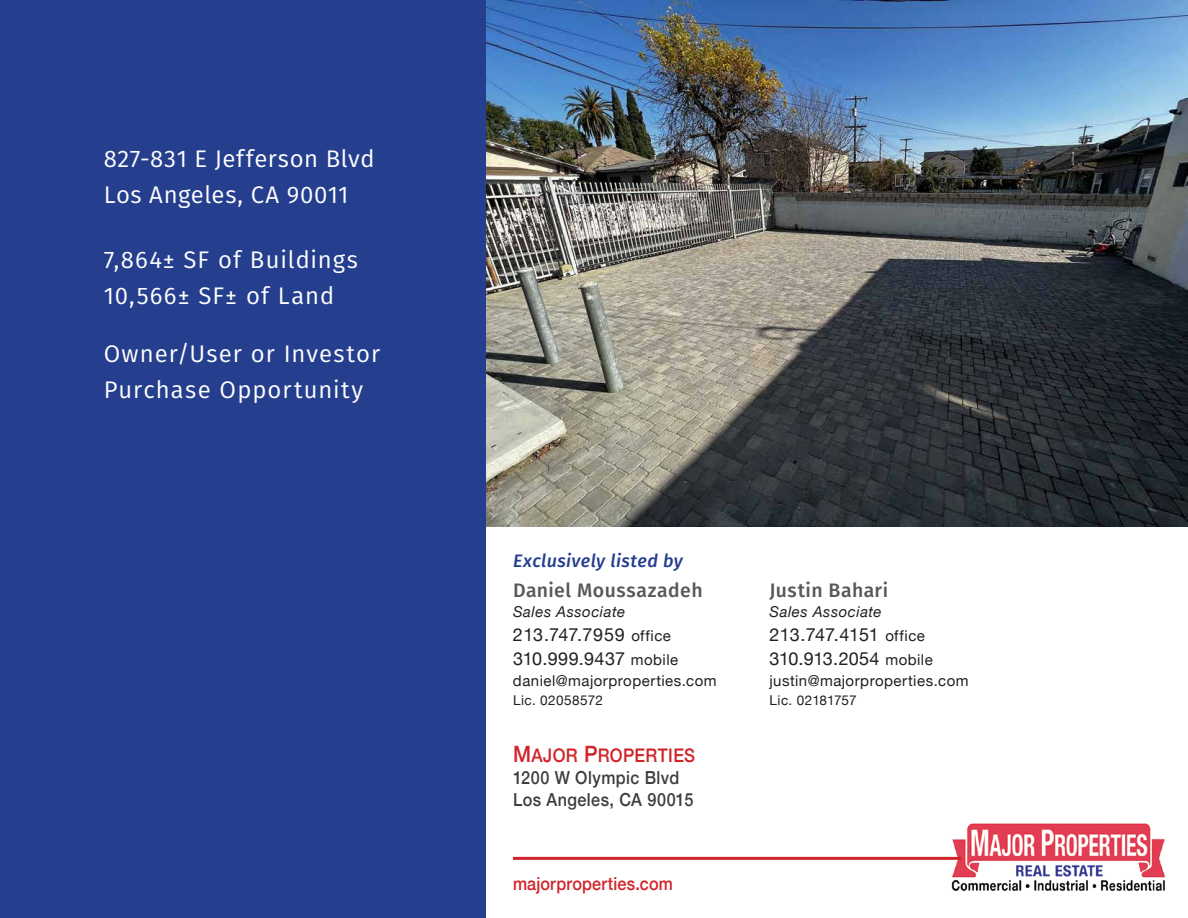
<style>
.page{position:relative;width:1188px;height:918px;background:#fff}
.page>*{position:absolute;margin:0;border:0;box-sizing:border-box;transform-origin:0 0}
.t1{font:24px/36px "Fira Sans";letter-spacing:.04em;color:#fff}
.t2{font:500 19.5px "Fira Sans";letter-spacing:.025em;color:#57585a}
.t3{font:500 18.75px "Helvetica Neue";letter-spacing:.025em;color:#d1232a;scale:.9 1}
.t4{font:18px "Helvetica Neue";letter-spacing:-.005em;color:#231f20}
.t5{font:500 18px/21.6px "Helvetica Neue";letter-spacing:.025em;color:#3e3e3f;scale:.9 1}
.t6{font:500 18px "Helvetica Neue";letter-spacing:.01em;color:#d1232a;scale:.9 1}
.t7{font:italic 500 18px "Fira Sans";letter-spacing:.025em;color:#253f8e}
.t8{font:18px "Helvetica Neue";letter-spacing:.02em;color:#231f20}
.t9{font:18px "Helvetica Neue";letter-spacing:.025em;color:#231f20}
.t10{font:15px "Helvetica Neue";letter-spacing:.03em;color:#231f20}
.t11{font:italic 15px "Helvetica Neue";letter-spacing:.035em;color:#231f20}
.t12{font:13.5px "Helvetica Neue";letter-spacing:.025em;color:#231f20}
.t13{font:13.5px "Helvetica Neue";letter-spacing:.005em;color:#231f20}
.s1{font-size:15px}
.s2{font-size:22.5px}
</style>
<div class="page">
<div style="left:0;top:0;width:486px;height:918px;background:#253f8e"></div>
<img style="left:950px;top:823px;width:215px;height:68px">
<hr style="left:513px;top:857px;width:448px;height:3px;background:#d1232a">
<img style="left:486px;top:0;width:702px;height:527px">
<p class="t1" style="left:104px;top:140px;width:272px">827-831 E Jefferson Blvd<br>Los Angeles, CA 90011</p>
<p class="t1" style="left:104px;top:241px;width:256px">7,864± SF of Buildings<br>10,566± SF± of Land</p>
<p class="t1" style="left:104px;top:335px;width:278px">Owner/User or Investor<br>Purchase Opportunity</p>
<p class="t7" style="left:513px;top:547px;width:171px">Exclusively listed by</p>
<p class="t2" style="left:513px;top:575px;width:191px">Daniel Moussazadeh</p>
<p class="t2" style="left:770px;top:575px;width:120px">Justin Bahari</p>
<p class="t11" style="left:513px;top:601px;width:114px">Sales Associate</p>
<p class="t11" style="left:770px;top:601px;width:114px">Sales Associate</p>
<p class="t8" style="left:513px;top:621px;width:159px">213.747.7959 <span class="s1">office</span></p>
<p class="t4" style="left:769px;top:621px;width:157px">213.747.4151 <span class="s1">office</span></p>
<p class="t9" style="left:513px;top:645px;width:167px">310.999.9437 <span class="s1">mobile</span></p>
<p class="t4" style="left:770px;top:645px;width:165px">310.913.2054 <span class="s1">mobile</span></p>
<p class="t10" style="left:513px;top:670px;width:205px">daniel@majorproperties.com</p>
<p class="t10" style="left:769px;top:670px;width:201px">justin@majorproperties.com</p>
<p class="t12" style="left:513px;top:691px;width:91px">Lic. 02058572</p>
<p class="t13" style="left:770px;top:691px;width:89px">Lic. 02181757</p>
<p class="t3" style="left:513px;top:741px;width:204px"><span class="s2">M</span>AJOR <span class="s2">P</span>ROPERTIES</p>
<p class="t5" style="left:513px;top:765px;width:202px">1200 W Olympic Blvd<br>Los Angeles, CA 90015</p>
<p class="t6" style="left:513px;top:869px;width:179px">majorproperties.com</p>
</div>
